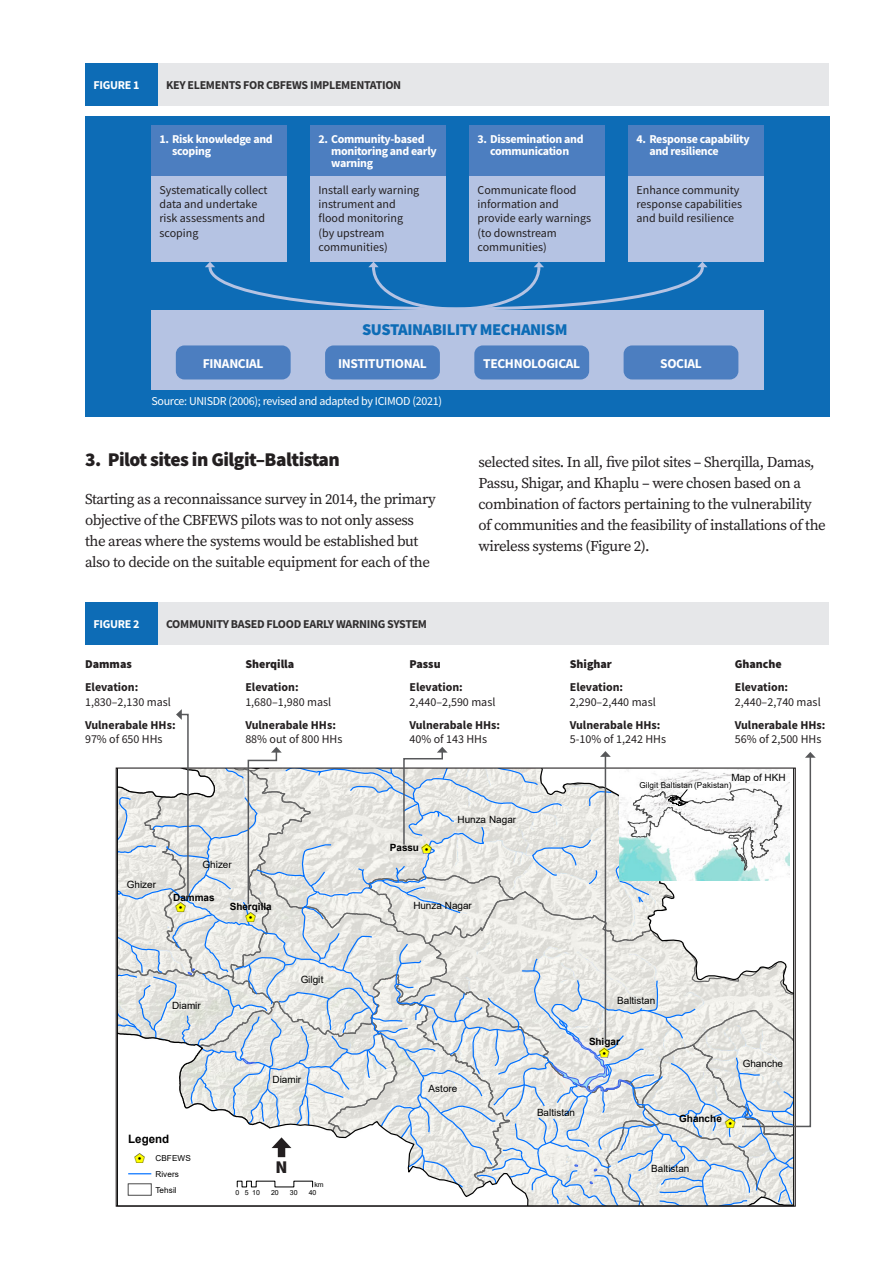
<style>
.page{position:relative;width:893px;height:1263px;background:#fff}
.page>*{position:absolute;margin:0;border:0;box-sizing:border-box;transform-origin:0 0}
.Head_1{font:900 19.5px "Source Sans Pro";letter-spacing:-.025em;color:#231f20}
.t1{font:900 17.85px "Source Sans Pro";color:#231f20}
.t2{font:900 16.5px "Source Sans Pro";letter-spacing:-.025em;color:#0d6cb6}
.Body{font:15px/21px "Source Serif Variable";letter-spacing:-.03em;color:#231f20}
.t3{font:15px "ESRI Default Marker";color:#ff0}
.t4{font:700 13.5px "Source Sans Pro";letter-spacing:-.025em;color:#fff}
.t5{font:12px/14.4px "Source Sans Pro";color:#231f20}
.Figure_Heads{font:700 12px/12px "Source Sans Pro";letter-spacing:-.025em;color:#fff}
.t6{font:700 12px "Source Sans Pro";color:#231f20}
.Figure_Heads-2{font:700 12px "Source Sans Pro";letter-spacing:-.025em;color:#312f30}
.t7{font:12px "Source Sans Pro";letter-spacing:-.025em;color:#fff}
.t8{font:900 12px "Source Sans Pro";color:#231f20}
.t9{font:700 11.55px "Arial";letter-spacing:-.005em;color:#000}
.t10{font:9.9px "Arial";color:#000}
.t11{font:700 9.9px "Arial";color:#000}
.t12{font:8.1px/15.8px "Arial";letter-spacing:.01em;color:#000}
.t13{font:7.05px "Arial";letter-spacing:-.015em;color:#000}
.t14{font:4.2px "ESRI Default Marker";color:#000}
.s1{color:#000}
.s2{font-family:"ESRI Default Marker";font-size:15px;color:#ff0}
.s3{font-family:"ESRI Default Marker";font-size:15px}
</style>
<div class="page">
<div style="left:158px;top:63px;width:671px;height:42px;background:#e6e7e9"></div>
<div style="left:85px;top:63px;width:73px;height:42px;background:#0d6cb6"></div>
<div style="left:158px;top:602px;width:671px;height:43px;background:#e6e7e9"></div>
<div style="left:85px;top:602px;width:73px;height:43px;background:#0d6cb6"></div>
<div style="left:85px;top:116px;width:744px;height:301px;background:#0d6cb6"></div>
<div style="left:151px;top:126px;width:135px;height:50px;background:#4c7ec0"></div>
<div style="left:151px;top:176px;width:135px;height:85px;background:#b5c3e3"></div>
<div style="left:310px;top:126px;width:135px;height:50px;background:#4c7ec0"></div>
<div style="left:310px;top:176px;width:135px;height:85px;background:#b5c3e3"></div>
<div style="left:469px;top:126px;width:135px;height:50px;background:#4c7ec0"></div>
<div style="left:469px;top:176px;width:135px;height:85px;background:#b5c3e3"></div>
<div style="left:628px;top:126px;width:135px;height:50px;background:#4c7ec0"></div>
<div style="left:628px;top:176px;width:135px;height:85px;background:#b5c3e3"></div>
<div style="left:151px;top:310px;width:612px;height:80px;background:#b5c3e3"></div>
<svg style="left:205px;top:262px;width:503px;height:48px"></svg>
<div style="left:176px;top:345px;width:115px;height:34px;background:#4c7ec0;border-radius:9px"></div>
<div style="left:325px;top:345px;width:115px;height:34px;background:#4c7ec0;border-radius:9px"></div>
<div style="left:474px;top:345px;width:115px;height:34px;background:#4c7ec0;border-radius:9px"></div>
<div style="left:624px;top:345px;width:114px;height:34px;background:#4c7ec0;border-radius:9px"></div>
<svg style="left:117px;top:709px;width:699px;height:494px"></svg>
<p class="Figure_Heads" style="left:94px;top:79px;width:48px">FIGURE 1</p>
<p class="Figure_Heads-2" style="left:166px;top:77px;width:237px">KEY ELEMENTS FOR CBFEWS IMPLEMENTATION</p>
<p class="Figure_Heads" style="left:172px;top:133px;width:102px;text-indent:-13px">1. Risk knowledge and scoping</p>
<p class="t5" style="left:159px;top:182px;width:110px">Systematically collect data and undertake risk assessments and scoping</p>
<p class="Figure_Heads" style="left:331px;top:133px;width:107px;text-indent:-13px">2. Community-based monitoring and early warning</p>
<p class="t5" style="left:318px;top:182px;width:102px">Install early warning instrument and flood monitoring (by upstream communities)</p>
<p class="Figure_Heads" style="left:477px;top:133px;width:108px;text-align:center">3. Dissemination and communication</p>
<p class="t5" style="left:477px;top:182px;width:115px">Communicate flood information and provide early warnings (to downstream communities)</p>
<p class="t2" style="left:362px;top:318px;width:207px">SUSTAINABILITY MECHANISM</p>
<p class="Figure_Heads" style="left:649px;top:133px;width:102px;text-indent:-13px">4. Response capability and resilience</p>
<p class="t5" style="left:637px;top:182px;width:107px">Enhance community response capabilities and build resilience</p>
<p class="t4" style="left:203px;top:354px;width:62px">FINANCIAL</p>
<p class="t4" style="left:338px;top:354px;width:90px">INSTITUTIONAL</p>
<p class="t4" style="left:483px;top:354px;width:99px">TECHNOLOGICAL</p>
<p class="t4" style="left:660px;top:354px;width:43px">SOCIAL</p>
<p class="t7" style="left:151px;top:393px;width:292px">Source: UNISDR (2006); revised and adapted by ICIMOD (2021)</p>
<p class="Head_1" style="left:85px;top:446px;width:256px">3. Pilot sites in Gilgit–Baltistan</p>
<p class="Body" style="left:85px;top:488px;width:352px">Starting as a reconnaissance survey in 2014, the primary objective of the CBFEWS pilots was to not only assess the areas where the systems would be established but also to decide on the suitable equipment for each of the</p>
<p class="Figure_Heads" style="left:94px;top:618px;width:48px">FIGURE 2</p>
<p class="Figure_Heads-2" style="left:166px;top:616px;width:263px">COMMUNITY BASED FLOOD EARLY WARNING SYSTEM</p>
<p class="Body" style="left:478px;top:451px;width:349px">selected sites. In all, five pilot sites – Sherqilla, Damas, Passu, Shigar, and Khaplu – were chosen based on a combination of factors pertaining to the vulnerability of communities and the feasibility of installations of the wireless systems (Figure 2).</p>
<p class="t8" style="left:85px;top:656px;width:48px">Dammas</p>
<p class="t6" style="left:85px;top:679px;width:55px">Elevation:</p>
<p class="t5" style="left:85px;top:694px;width:87px">1,830–2,130 masl</p>
<p class="t6" style="left:85px;top:716px;width:92px">Vulnerabale HHs:</p>
<p class="t5" style="left:85px;top:732px;width:79px">97% of 650 HHs</p>
<p class="t8" style="left:245px;top:656px;width:50px">Sherqilla</p>
<p class="t6" style="left:245px;top:679px;width:55px">Elevation:</p>
<p class="t5" style="left:245px;top:694px;width:87px">1,680–1,980 masl</p>
<p class="t6" style="left:245px;top:716px;width:92px">Vulnerabale HHs:</p>
<p class="t5" style="left:245px;top:732px;width:99px">88% out of 800 HHs</p>
<p class="t10" style="left:127px;top:877px;width:31px">Ghizer</p>
<p class="t10" style="left:203px;top:858px;width:31px">Ghizer</p>
<p class="t11" style="left:173px;top:891px;width:43px">Dammas</p>
<p class="t3" style="left:176px;top:898px;width:12px">$<span class="s1">1</span></p>
<p class="t11" style="left:230px;top:900px;width:44px">Sherqilla</p>
<p class="t3" style="left:246px;top:908px;width:12px">$<span class="s1">1</span></p>
<p class="t10" style="left:172px;top:999px;width:30px">Diamir</p>
<p class="t10" style="left:301px;top:973px;width:24px">Gilgit</p>
<p class="t10" style="left:273px;top:1073px;width:30px">Diamir</p>
<p class="t9" style="left:128px;top:1131px;width:43px">Legend</p>
<p class="t12" style="left:155px;top:1150px;width:37px;text-indent:-21px"><span class="s2">$</span><span class="s3">1</span> CBFEWS<br>Rivers<br>Tehsil</p>
<p class="t1" style="left:275px;top:1155px;width:14px">N</p>
<p class="t13" style="left:314px;top:1180px;width:11px">km</p>
<p class="t13" style="left:235px;top:1188px;width:5px">0</p>
<p class="t13" style="left:252px;top:1188px;width:9px">10</p>
<p class="t13" style="left:271px;top:1188px;width:9px">20</p>
<p class="t13" style="left:290px;top:1188px;width:9px">30</p>
<p class="t13" style="left:309px;top:1188px;width:9px">40</p>
<p class="t13" style="left:245px;top:1188px;width:5px">5</p>
<p class="t8" style="left:409px;top:656px;width:33px">Passu</p>
<p class="t6" style="left:409px;top:679px;width:55px">Elevation:</p>
<p class="t5" style="left:409px;top:694px;width:87px">2,440–2,590 masl</p>
<p class="t6" style="left:409px;top:716px;width:92px">Vulnerabale HHs:</p>
<p class="t5" style="left:409px;top:732px;width:79px">40% of 143 HHs</p>
<p class="t11" style="left:390px;top:840px;width:31px">Passu</p>
<p class="t3" style="left:422px;top:839px;width:12px">$<span class="s1">1</span></p>
<p class="t10" style="left:458px;top:812px;width:60px">Hunza Nagar</p>
<p class="t10" style="left:413px;top:899px;width:60px">Hunza Nagar</p>
<p class="t8" style="left:570px;top:656px;width:44px">Shighar</p>
<p class="t6" style="left:570px;top:679px;width:55px">Elevation:</p>
<p class="t5" style="left:570px;top:694px;width:87px">2,290–2,440 masl</p>
<p class="t6" style="left:570px;top:716px;width:92px">Vulnerabale HHs:</p>
<p class="t5" style="left:570px;top:732px;width:98px">5-10% of 1,242 HHs</p>
<p class="t8" style="left:735px;top:656px;width:49px">Ghanche</p>
<p class="t6" style="left:735px;top:679px;width:55px">Elevation:</p>
<p class="t5" style="left:735px;top:694px;width:87px">2,440–2,740 masl</p>
<p class="t6" style="left:735px;top:716px;width:92px">Vulnerabale HHs:</p>
<p class="t5" style="left:735px;top:732px;width:88px">56% of 2,500 HHs</p>
<p class="t10" style="left:731px;top:770px;width:56px">Map of HKH</p>
<p class="t12" style="left:639px;top:777px;width:93px">Gilgit Baltistan (Pakistan)</p>
<p class="t14" style="left:671px;top:797px;width:9px">!! !</p>
<p class="t14" style="left:678px;top:800px;width:6px">!!</p>
<p class="t10" style="left:429px;top:1082px;width:30px">Astore</p>
<p class="t10" style="left:617px;top:994px;width:40px">Baltistan</p>
<p class="t11" style="left:589px;top:1035px;width:32px">Shigar</p>
<p class="t3" style="left:599px;top:1043px;width:12px">$<span class="s1">1</span></p>
<p class="t10" style="left:743px;top:1056px;width:42px">Ghanche</p>
<p class="t10" style="left:537px;top:1106px;width:40px">Baltistan</p>
<p class="t11" style="left:679px;top:1111px;width:44px">Ghanche</p>
<p class="t3" style="left:725px;top:1114px;width:12px">$<span class="s1">1</span></p>
<p class="t10" style="left:651px;top:1162px;width:40px">Baltistan</p>
</div>
